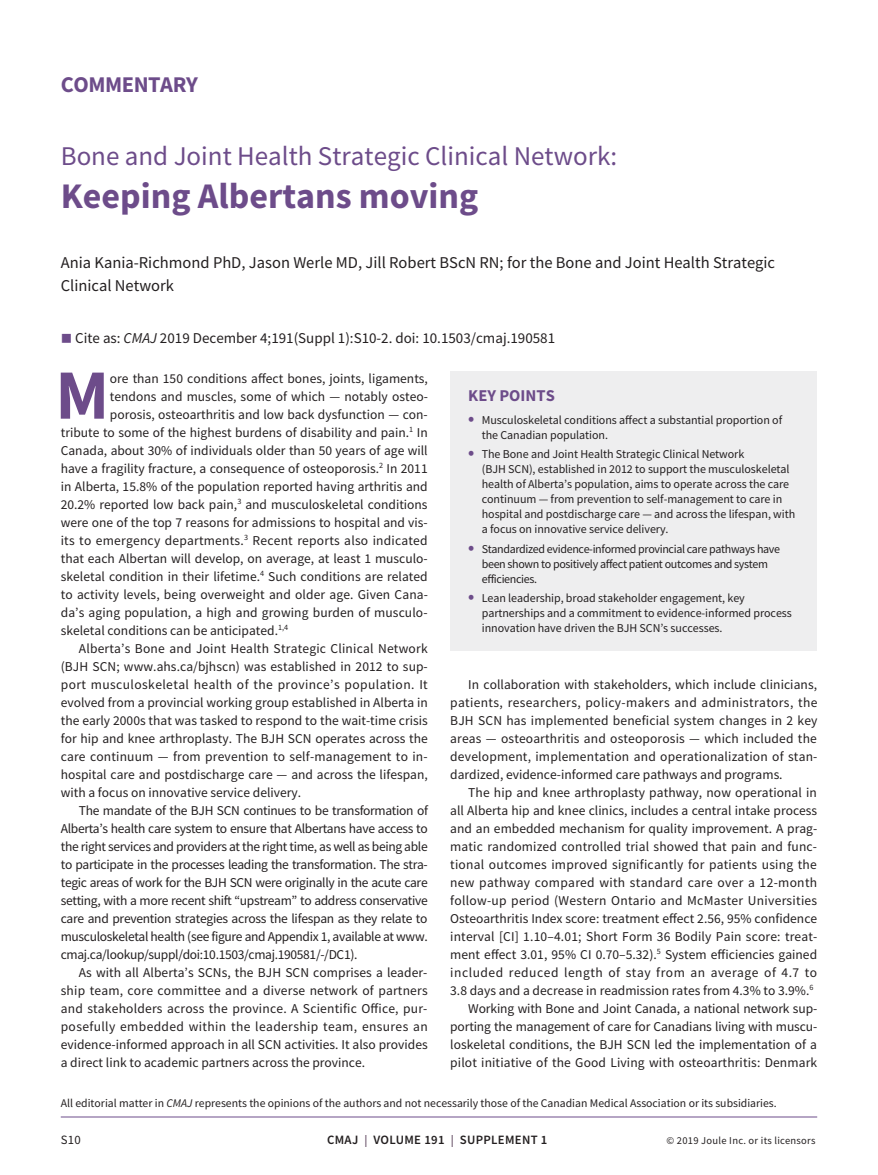
<style>
.page{position:relative;width:878px;height:1175px;background:#fff}
.page>*{position:absolute;margin:0;border:0;box-sizing:border-box;transform-origin:0 0}
.t1{font:700 70.65px "Source Sans Pro";color:#6d4c8a}
.t2{font:700 36px "Source Sans Pro";color:#6d4c8a}
.t3{font:27px "Source Sans Pro";color:#6d4c8a}
.t4{font:700 22.5px "Source Sans Pro";letter-spacing:-.02em;color:#6d4c8a}
.t5{font:16.5px/22.5px "Source Sans Pro";color:#231f20}
.t6{font:700 16.5px "Source Sans Pro";color:#6d4c8a}
.t7{font:15px "Source Sans Pro";color:#231f20}
.t8{font:13.5px/18px "Source Sans Pro";color:#231f20;text-align:justify}
.t9{font:13.5px "Source Sans Pro";letter-spacing:-.025em;color:#231f20}
.t10{font:13.5px "Source Sans Pro";letter-spacing:-.02em;color:#231f20}
.t11{font:13.5px "Source Sans Pro";letter-spacing:.03em;color:#231f20}
.t12{font:13.5px "Source Sans Pro";letter-spacing:.025em;color:#231f20}
.t13{font:600 12.75px "Source Sans Pro";letter-spacing:.025em;color:#231f20}
.t14{font:12.75px "Source Sans Pro";color:#231f20}
.t15{font:12px/15px "Source Sans Pro";letter-spacing:-.005em;color:#231f20}
.t16{font:12px/15px "Source Sans Pro";letter-spacing:-.03em;color:#231f20}
.t17{font:11.7px "Source Sans Pro";color:#231f20}
.t18{font:10.5px "Source Sans Pro";letter-spacing:.025em;color:#231f20}
.s1{color:#6d4c8a}
.s2{font-style:italic}
.s3{font-weight:700;font-size:18px;color:#6d4c8a}
.s4{font-size:12px;color:#685168}
</style>
<div class="page">
<hr style="left:61px;top:1116px;width:756px;height:1px;background:#6d4c8a">
<div style="left:450px;top:371px;width:367px;height:279px;background:#eeeeef"></div>
<h3 class="t4" style="left:61px;top:69px;width:139px">COMMENTARY</h3>
<h3 class="t3" style="left:61px;top:139px;width:558px">Bone and Joint Health Strategic Clinical Network:</h3>
<h2 class="t2" style="left:61px;top:172px;width:419px">Keeping Albertans moving</h2>
<p class="t5" style="left:61px;top:251px;width:715px">Ania Kania-Richmond PhD, Jason Werle MD, Jill Robert BScN RN; for the Bone and Joint Health Strategic<br>Clinical Network</p>
<p class="t7" style="left:61px;top:329px;width:496px"><span class="s1">■</span> Cite as: <span class="s2">CMAJ</span> 2019 December 4;191(Suppl 1):S10-2. doi: 10.1503/cmaj.190581</p>
<h1 class="t1" style="left:55px;top:347px;width:55px">M</h1>
<p class="t8" style="left:110px;top:369px;width:319px">ore than 150 conditions affect bones, joints, ligaments,</p>
<p class="t8" style="left:110px;top:387px;width:319px">tendons and muscles, some of which — notably osteo-</p>
<p class="t8" style="left:110px;top:405px;width:319px">porosis, osteoarthritis and low back dysfunction — con-</p>
<p class="t8" style="left:61px;top:423px;width:368px">tribute to some of the highest burdens of disability and pain.<sup>1</sup> In</p>
<p class="t8" style="left:61px;top:441px;width:368px">Canada, about 30% of individuals older than 50 years of age will</p>
<p class="t8" style="left:61px;top:459px;width:368px">have a fragility fracture, a consequence of osteoporosis.<sup>2</sup> In 2011</p>
<p class="t8" style="left:61px;top:477px;width:368px">in Alberta, 15.8% of the population reported having arthritis and</p>
<p class="t8" style="left:61px;top:495px;width:368px">20.2% reported low back pain,<sup>3</sup> and musculoskeletal conditions</p>
<p class="t8" style="left:61px;top:513px;width:368px">were one of the top 7 reasons for admissions to hospital and vis-</p>
<p class="t8" style="left:61px;top:531px;width:368px">its to emergency departments.<sup>3</sup> Recent reports also indicated</p>
<p class="t8" style="left:61px;top:549px;width:368px">that each Albertan will develop, on average, at least 1 musculo-</p>
<p class="t8" style="left:61px;top:567px;width:368px">skeletal condition in their lifetime.<sup>4</sup> Such conditions are related</p>
<p class="t8" style="left:61px;top:585px;width:368px">to activity levels, being overweight and older age. Given Cana-</p>
<p class="t8" style="left:61px;top:603px;width:368px">da’s aging population, a high and growing burden of musculo-</p>
<p class="t8" style="left:61px;top:621px;width:229px">skeletal conditions can be anticipated.<sup>1,4</sup></p>
<p class="t8" style="left:79px;top:639px;width:350px">Alberta’s Bone and Joint Health Strategic Clinical Network</p>
<p class="t8" style="left:61px;top:657px;width:368px">(BJH SCN; www.ahs.ca/bjhscn) was established in 2012 to sup-</p>
<p class="t11" style="left:61px;top:675px;width:368px">port musculoskeletal health of the province’s population. It</p>
<p class="t8" style="left:61px;top:693px;width:368px">evolved from a provincial working group established in Alberta in</p>
<p class="t8" style="left:61px;top:711px;width:368px">the early 2000s that was tasked to respond to the wait-time crisis</p>
<p class="t8" style="left:61px;top:729px;width:368px">for hip and knee arthroplasty. The BJH SCN operates across the</p>
<p class="t8" style="left:61px;top:747px;width:368px">care continuum — from prevention to self-management to in-</p>
<p class="t8" style="left:61px;top:765px;width:368px">hospital care and postdischarge care — and across the lifespan,</p>
<p class="t8" style="left:61px;top:783px;width:242px">with a focus on innovative service delivery.</p>
<p class="t9" style="left:79px;top:801px;width:350px">The mandate of the BJH SCN continues to be transformation of</p>
<p class="t9" style="left:61px;top:819px;width:368px">Alberta’s health care system to ensure that Albertans have access to</p>
<p class="t9" style="left:61px;top:837px;width:368px">the right services and providers at the right time, as well as being able</p>
<p class="t9" style="left:61px;top:855px;width:368px">to participate in the processes leading the transformation. The stra-</p>
<p class="t9" style="left:61px;top:873px;width:368px">tegic areas of work for the BJH SCN were originally in the acute care</p>
<p class="t9" style="left:61px;top:891px;width:368px">setting, with a more recent shift “upstream” to address conservative</p>
<p class="t10" style="left:61px;top:909px;width:368px">care and prevention strategies across the lifespan as they relate to</p>
<p class="t9" style="left:61px;top:927px;width:368px">musculoskeletal health (see figure and Appendix 1, available at www.</p>
<p class="t9" style="left:61px;top:945px;width:298px">cmaj.ca/lookup/suppl/doi:10.1503/cmaj.190581/-/DC1).</p>
<p class="t8" style="left:79px;top:963px;width:350px">As with all Alberta’s SCNs, the BJH SCN comprises a leader-</p>
<p class="t8" style="left:61px;top:981px;width:368px">ship team, core committee and a diverse network of partners</p>
<p class="t8" style="left:61px;top:999px;width:368px">and stakeholders across the province. A Scientific Office, pur-</p>
<p class="t12" style="left:61px;top:1017px;width:368px">posefully embedded within the leadership team, ensures an</p>
<p class="t8" style="left:61px;top:1035px;width:368px">evidence-informed approach in all SCN activities. It also provides</p>
<p class="t8" style="left:61px;top:1053px;width:306px">a direct link to academic partners across the province.</p>
<p class="t6" style="left:468px;top:384px;width:88px">KEY POINTS</p>
<p class="t15" style="left:482px;top:412px;width:302px;text-indent:-14px"><span class="s3">•</span> Musculoskeletal conditions affect a substantial proportion of the Canadian population.</p>
<p class="t15" style="left:482px;top:446px;width:315px;text-indent:-14px"><span class="s3">•</span> The Bone and Joint Health Strategic Clinical Network<br>(BJH SCN), established in 2012 to support the musculoskeletal health of Alberta’s population, aims to operate across the care continuum — from prevention to self-management to care in hospital and postdischarge care — and across the lifespan, with a focus on innovative service delivery.</p>
<p class="t16" style="left:482px;top:541px;width:300px;text-indent:-14px"><span class="s3">•</span> Standardized evidence-informed provincial care pathways have been shown to positively affect patient outcomes and system efficiencies.</p>
<p class="t15" style="left:482px;top:590px;width:311px;text-indent:-14px"><span class="s3">•</span> Lean leadership, broad stakeholder engagement, key partnerships and a commitment to evidence-informed process innovation have driven the BJH SCN’s successes.</p>
<p class="t8" style="left:450px;top:675px;width:369px;text-indent:18px">In collaboration with stakeholders, which include clinicians, patients, researchers, policy-makers and administrators, the BJH SCN has implemented beneficial system changes in 2 key areas — osteoarthritis and osteoporosis — which included the development, implementation and operationalization of stan&shy;dardized, evidence-informed care pathways and programs.</p>
<p class="t8" style="left:450px;top:783px;width:368px;text-align:right">The hip and knee arthroplasty pathway, now operational in<br>all Alberta hip and knee clinics, includes a central intake process and an embedded mechanism for quality improvement. A prag&shy;matic randomized controlled trial showed that pain and func&shy;tional outcomes improved significantly for patients using the new pathway compared with standard care over a 12-month follow-up period (Western Ontario and McMaster Universities Osteoarthritis Index score: treatment effect 2.56, 95% confidence interval [CI] 1.10–4.01; Short Form 36 Bodily Pain score: treat&shy;ment effect 3.01, 95% CI 0.70–5.32).<sup>5</sup> System efficiencies gained included reduced length of stay from an average of 4.7 to 3.8 days and a decrease in readmission rates from 4.3% to 3.9%.<sup>6<br></sup>Working with Bone and Joint Canada, a national network sup&shy;porting the management of care for Canadians living with muscu&shy;loskeletal conditions, the BJH SCN led the implementation of a pilot initiative of the Good Living with osteoarthritis: Denmark</p>
<p class="t17" style="left:61px;top:1095px;width:717px">All editorial matter in <span class="s2">CMAJ</span> represents the opinions of the authors and not necessarily those of the Canadian Medical Association or its subsidiaries.</p>
<p class="t14" style="left:61px;top:1132px;width:22px">S10</p>
<p class="t13" style="left:327px;top:1131px;width:222px">CMAJ <span class="s4">|</span> VOLUME 191 <span class="s4">|</span> SUPPLEMENT 1</p>
<p class="t18" style="left:666px;top:1134px;width:150px">© 2019 Joule Inc. or its licensors</p>
</div>
